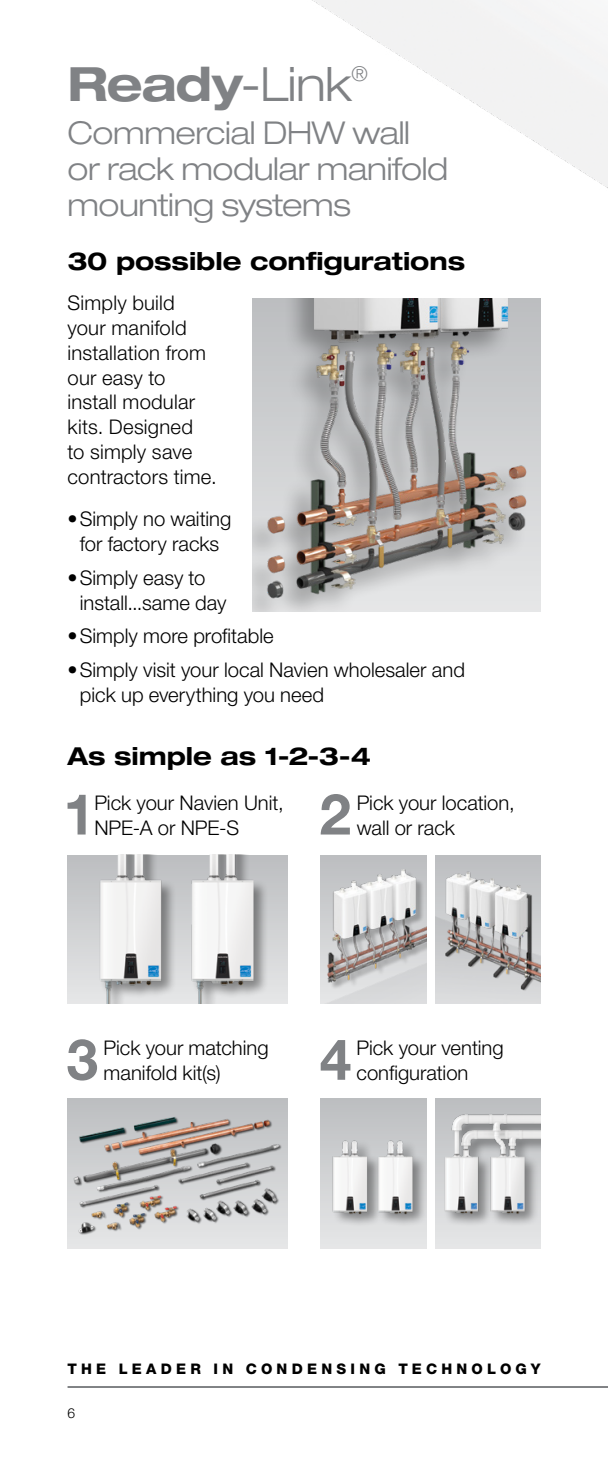
<style>
.page{position:relative;width:608px;height:1458px;background:#fff}
.page>*{position:absolute;margin:0;border:0;box-sizing:border-box;transform-origin:0 0}
._9_light_drop_cap{font:700 56.7px "Helvetica Neue LT Pro";color:#808285}
.t1{font:700 expanded 47.25px "Helvetica Neue LT Pro";letter-spacing:-.02em;color:#808285}
.t2{font:300 expanded 31.5px/36px "Helvetica Neue LT Pro";letter-spacing:-.015em;color:#808285}
._11_Subheads{font:700 expanded 24.75px "Helvetica Neue LT Pro";letter-spacing:-.005em;color:#000}
.t3{font:300 expanded 20.47px "Helvetica Neue LT Pro";color:#808285}
._9_light_drop_cap-2{font:300 20.25px/24.8px "Helvetica Neue LT Pro";color:#000}
.t4{font:800 14.62px "Helvetica Neue LT Pro";letter-spacing:.29em;color:#000}
.t5{font:300 13.72px "Helvetica Neue LT Pro";color:#000}
.s1{font-weight:300}
</style>
<div class="page">
<hr style="left:68px;top:1386px;width:540px;height:2px;background:#808285">
<img style="left:68px;top:855px;width:86px;height:149px">
<div style="left:320px;top:855px;width:106px;height:149px;background:#bec0c2"></div>
<img style="left:320px;top:869px;width:106px;height:135px">
<img style="left:320px;top:1098px;width:37px;height:151px">
<img style="left:357px;top:1098px;width:69px;height:151px">
<img style="left:435px;top:855px;width:105px;height:149px">
<div style="left:435px;top:1098px;width:105px;height:151px;background:#e2e3e4"></div>
<img style="left:435px;top:1098px;width:105px;height:127px">
<img style="left:69px;top:1098px;width:218px;height:151px">
<img style="left:252px;top:298px;width:288px;height:313px">
<img style="left:154px;top:855px;width:133px;height:149px">
<h2 class="t1" style="left:68px;top:53px;width:286px">Ready<span class="s1">-Link</span></h2>
<p class="t3" style="left:351px;top:61px;width:18px">®</p>
<h3 class="t2" style="left:68px;top:114px;width:382px">Commercial DHW wall or rack modular manifold mounting systems</h3>
<p class="_11_Subheads" style="left:68px;top:245px;width:399px">30 possible configurations</p>
<p class="_9_light_drop_cap-2" style="left:68px;top:290px;width:151px">Simply build your manifold installation from our easy to install modular kits. Designed<br>to simply save contractors time.</p>
<p class="_9_light_drop_cap-2" style="left:68px;top:506px;width:165px;text-align:center">• Simply no waiting for factory racks</p>
<p class="_9_light_drop_cap-2" style="left:80px;top:565px;width:148px;text-indent:-12px">• Simply easy to install...same day</p>
<p class="_9_light_drop_cap-2" style="left:68px;top:623px;width:207px">• Simply more profitable</p>
<p class="_9_light_drop_cap-2" style="left:80px;top:657px;width:386px;text-indent:-12px">• Simply visit your local Navien wholesaler and pick up everything you need</p>
<p class="_11_Subheads" style="left:68px;top:740px;width:305px">As simple as 1-2-3-4</p>
<p class="_9_light_drop_cap" style="left:63px;top:779px;width:33px">1</p>
<p class="_9_light_drop_cap-2" style="left:94px;top:790px;width:191px">Pick your Navien Unit,<br>NPE-A or NPE-S</p>
<p class="_9_light_drop_cap" style="left:319px;top:779px;width:33px">2</p>
<p class="_9_light_drop_cap-2" style="left:356px;top:790px;width:159px">Pick your location, wall or rack</p>
<p class="_9_light_drop_cap" style="left:66px;top:1024px;width:33px">3</p>
<p class="_9_light_drop_cap-2" style="left:103px;top:1035px;width:166px">Pick your matching manifold kit(s)</p>
<p class="_9_light_drop_cap" style="left:320px;top:1024px;width:33px">4</p>
<p class="_9_light_drop_cap-2" style="left:356px;top:1035px;width:149px">Pick your venting configuration</p>
<p class="t4" style="left:68px;top:1360px;width:474px">THE LEADER IN CONDENSING TECHNOLOGY</p>
<p class="t5" style="left:68px;top:1405px;width:9px">6</p>
</div>
